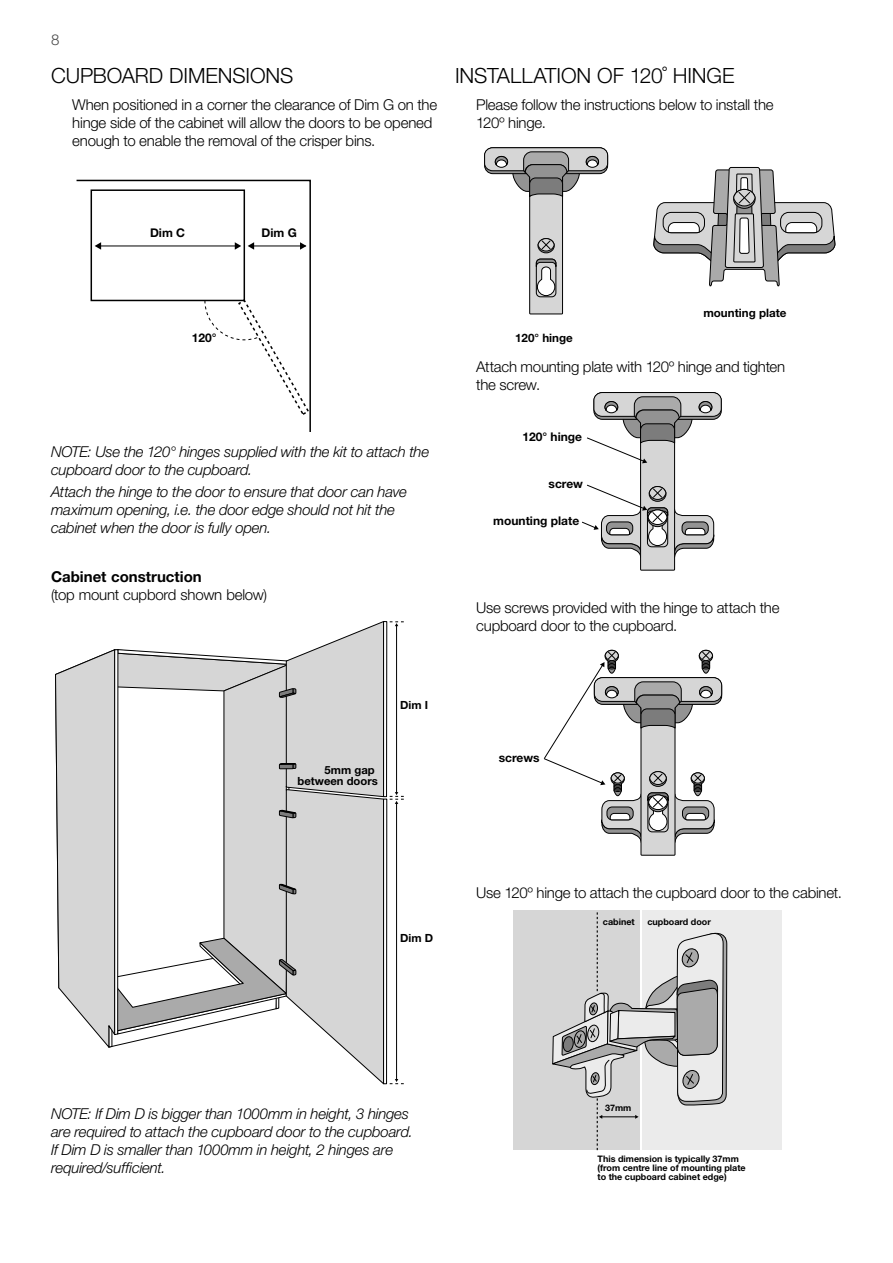
<style>
.page{position:relative;width:893px;height:1263px;background:#fff}
.page>*{position:absolute;margin:0;border:0;box-sizing:border-box;transform-origin:0 0}
.t1{font:300 21px "Helvetica Neue LT Std";letter-spacing:-.005em;color:#000}
.t2{font:300 15px/18px "Helvetica Neue LT Std";letter-spacing:-.015em;color:#000}
.t3{font:italic 300 15px/18px "Helvetica Neue LT Std";letter-spacing:-.015em;color:#000}
.t4{font:700 15px "Helvetica Neue LT Std";color:#000}
.t5{font:300 15px "Helvetica Neue LT Std";color:#484848}
.t6{font:700 12px "Helvetica Neue LT";color:#000}
.t7{font:700 11.55px "Helvetica Neue LT";color:#000}
.t8{font:700 11.25px/11.2px "Helvetica Neue LT";color:#000;text-align:right}
.t9{font:700 9px/9px "Helvetica Neue LT";color:#000}
</style>
<div class="page">
<svg style="left:77px;top:180px;width:234px;height:252px"></svg>
<hr style="left:99px;top:246px;width:137px;height:1px;background:#000">
<svg style="left:235px;top:242px;width:6px;height:8px"></svg>
<svg style="left:95px;top:242px;width:6px;height:8px"></svg>
<hr style="left:253px;top:246px;width:53px;height:1px;background:#000">
<svg style="left:300px;top:242px;width:6px;height:8px"></svg>
<svg style="left:248px;top:242px;width:6px;height:8px"></svg>
<svg style="left:204px;top:298px;width:106px;height:118px"></svg>
<svg style="left:55px;top:621px;width:349px;height:463px"></svg>
<div style="left:530px;top:173px;width:32px;height:141px;background:#d6d6d6"></div>
<div style="left:529px;top:173px;width:34px;height:141px;border:1px solid #000"></div>
<div style="left:536px;top:259px;width:20px;height:38px;border:1px solid #000;border-radius:4px"></div>
<div style="left:485px;top:148px;width:123px;height:23px;background:#d6d6d6;border-radius:8px"></div>
<div style="left:484px;top:147px;width:124px;height:24px;border:1px solid #000;border-radius:8px"></div>
<svg style="left:495px;top:151px;width:104px;height:48px"></svg>
<div style="left:538px;top:238px;width:17px;height:15px;border:1px solid #000;border-radius:50%"></div>
<div style="left:538px;top:238px;width:16px;height:13px;border:1px solid #000;border-radius:50%"></div>
<svg style="left:541px;top:240px;width:10px;height:10px"></svg>
<svg style="left:536px;top:258px;width:21px;height:38px"></svg>
<svg style="left:653px;top:167px;width:182px;height:120px"></svg>
<div style="left:641px;top:419px;width:34px;height:151px;background:#d6d6d6"></div>
<div style="left:640px;top:419px;width:35px;height:151px;border:1px solid #000"></div>
<div style="left:594px;top:392px;width:127px;height:24px;background:#d6d6d6;border-radius:8px"></div>
<div style="left:593px;top:392px;width:129px;height:25px;border:1px solid #000;border-radius:8px"></div>
<svg style="left:587px;top:395px;width:126px;height:68px"></svg>
<svg style="left:582px;top:484px;width:132px;height:74px"></svg>
<div style="left:641px;top:704px;width:34px;height:151px;background:#d6d6d6"></div>
<div style="left:641px;top:704px;width:34px;height:151px;border:1px solid #000"></div>
<div style="left:594px;top:678px;width:128px;height:23px;background:#d6d6d6;border-radius:8px"></div>
<svg style="left:543px;top:650px;width:172px;height:193px"></svg>
<div style="left:642px;top:911px;width:139px;height:239px;background:#ebebeb"></div>
<div style="left:513px;top:911px;width:126px;height:239px;background:#d6d6d6"></div>
<svg style="left:552px;top:910px;width:175px;height:241px"></svg>
<p class="t5" style="left:51px;top:30px;width:10px">8</p>
<h1 class="t1" style="left:51px;top:63px;width:241px">Cupboard dimensions</h1>
<p class="t2" style="left:72px;top:95px;width:366px">When positioned in a corner the clearance of Dim G on the hinge side of the cabinet will allow the doors to be opened enough to enable the removal of the crisper bins.</p>
<h1 class="t1" style="left:455px;top:63px;width:279px">Installation of 120˚ hinge</h1>
<p class="t2" style="left:476px;top:95px;width:299px">Please follow the instructions below to install the<br>120º hinge.</p>
<p class="t6" style="left:150px;top:225px;width:37px">Dim C</p>
<p class="t6" style="left:262px;top:225px;width:37px">Dim G</p>
<p class="t6" style="left:192px;top:330px;width:26px">120°</p>
<p class="t3" style="left:51px;top:443px;width:380px">NOTE: Use the 120° hinges supplied with the kit to attach the cupboard door to the cupboard.</p>
<p class="t3" style="left:51px;top:483px;width:357px">Attach the hinge to the door to ensure that door can have maximum opening, i.e. the door edge should not hit the cabinet when the door is fully open.</p>
<p class="t4" style="left:51px;top:567px;width:152px">Cabinet construction</p>
<p class="t2" style="left:51px;top:585px;width:218px">(top mount cupbord shown below)</p>
<p class="t8" style="left:297px;top:764px;width:82px">5mm gap between doors</p>
<p class="t8" style="left:400px;top:699px;width:29px">Dim I</p>
<p class="t7" style="left:515px;top:330px;width:59px">120° hinge</p>
<p class="t7" style="left:703px;top:305px;width:85px">mounting plate</p>
<p class="t2" style="left:476px;top:358px;width:311px">Attach mounting plate with 120º hinge and tighten the screw.</p>
<p class="t6" style="left:522px;top:429px;width:61px">120° hinge</p>
<p class="t6" style="left:549px;top:476px;width:36px">screw</p>
<p class="t6" style="left:493px;top:513px;width:87px">mounting plate</p>
<p class="t2" style="left:476px;top:598px;width:305px">Use screws provided with the hinge to attach the cupboard door to the cupboard.</p>
<p class="t6" style="left:499px;top:750px;width:42px">screws</p>
<p class="t8" style="left:400px;top:932px;width:34px">Dim D</p>
<p class="t2" style="left:476px;top:883px;width:367px">Use 120º hinge to attach the cupboard door to the cabinet.</p>
<p class="t9" style="left:603px;top:917px;width:33px">cabinet</p>
<p class="t9" style="left:647px;top:917px;width:65px">cupboard door</p>
<p class="t3" style="left:51px;top:1104px;width:363px">NOTE: If Dim D is bigger than 1000mm in height, 3 hinges are required to attach the cupboard door to the cupboard.<br>If Dim D is smaller than 1000mm in height, 2 hinges are required/sufficient.</p>
<p class="t9" style="left:605px;top:1103px;width:28px">37mm</p>
<p class="t9" style="left:598px;top:1154px;width:150px">This dimension is typically 37mm (from centre line of mounting plate to the cupboard cabinet edge)</p>
</div>
